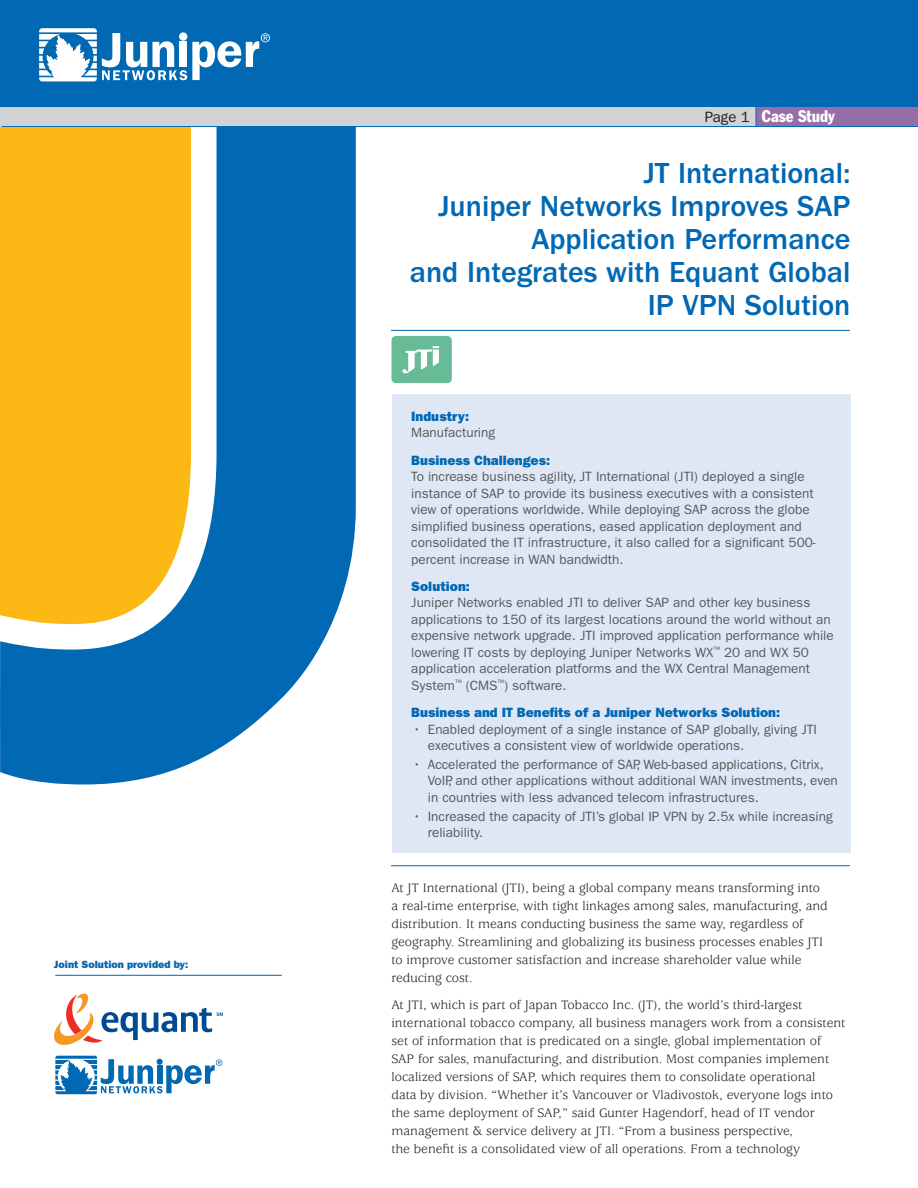
<style>
.page{position:relative;width:918px;height:1188px;background:#fff}
.page>*{position:absolute;margin:0;border:0;box-sizing:border-box;transform-origin:0 0}
.t1{font:500 30px/33px "Franklin Gothic";color:#0168b3;text-align:right}
.t2{font:condensed 16.5px "Franklin Gothic";color:#fff}
.t3{font:15px "Franklin Gothic";color:#231f20}
.Overview_text{font:13.5px/16.5px "Franklin Gothic";color:#57585a}
.BodyText{font:13.5px/18px "Usherwood";color:#231f20}
.Heads{font:800 13.5px "Franklin Gothic";color:#0168b3}
.Heads-2{font:800 10.5px "Franklin Gothic";color:#0168b3}
</style>
<div class="page">
<svg style="left:0;top:126px;width:356px;height:659px;background:#879c7f"></svg>
<div style="left:0;top:97px;width:918px;height:29px;background:#d1d2d4"></div>
<div style="left:756px;top:107px;width:162px;height:19px;background:#966ea7"></div>
<div style="left:0;top:0;width:918px;height:107px;background:#0168b3"></div>
<svg style="left:39px;top:28px;width:231px;height:53px"></svg>
<svg style="left:756px;top:107px;width:1px;height:19px"></svg>
<hr style="left:2px;top:126px;width:916px;height:1px;background:#0168b3">
<hr style="left:391px;top:330px;width:459px;height:1px;background:#0168b3">
<div style="left:392px;top:394px;width:459px;height:459px;background:#e0e7f4"></div>
<hr style="left:391px;top:865px;width:459px;height:1px;background:#0168b3">
<svg style="left:55px;top:1056px;width:167px;height:38px"></svg>
<hr style="left:55px;top:975px;width:227px;height:1px;background:#0168b3">
<svg style="left:54px;top:994px;width:169px;height:51px"></svg>
<div style="left:391px;top:336px;width:61px;height:47px;background:#67bb97;border-radius:4px"></div>
<svg style="left:402px;top:346px;width:37px;height:28px"></svg>
<p class="Heads-2" style="left:54px;top:958px;width:136px">Joint Solution provided by:</p>
<p class="t3" style="left:705px;top:108px;width:47px">Page 1</p>
<p class="t2" style="left:762px;top:106px;width:75px">Case Study</p>
<p class="t1" style="left:644px;top:156px;width:208px">JT International:</p>
<p class="t1" style="left:439px;top:189px;width:413px">Juniper Networks Improves SAP<br>Application Performance</p>
<p class="t1" style="left:410px;top:255px;width:442px">and Integrates with Equant Global<br>IP VPN Solution</p>
<p class="Heads" style="left:411px;top:408px;width:59px">Industry:</p>
<p class="Overview_text" style="left:411px;top:425px;width:85px">Manufacturing</p>
<p class="Heads" style="left:411px;top:452px;width:140px">Business Challenges:</p>
<p class="Overview_text" style="left:411px;top:468px;width:406px">To increase business agility, JT International (JTI) deployed a single instance of SAP to provide its business executives with a consistent view of operations worldwide. While deploying SAP across the globe simplified business operations, eased application deployment and consolidated the IT infrastructure, it also called for a significant 500-</p>
<p class="Overview_text" style="left:411px;top:551px;width:214px">percent increase in WAN bandwidth.</p>
<p class="Heads" style="left:411px;top:578px;width:60px">Solution:</p>
<p class="Overview_text" style="left:411px;top:595px;width:424px">Juniper Networks enabled JTI to deliver SAP and other key business applications to 150 of its largest locations around the world without an expensive network upgrade. JTI improved application performance while</p>
<p class="Overview_text" style="left:411px;top:644px;width:400px;text-align:justify">lowering IT costs by deploying Juniper Networks WX<sup>™</sup> 20 and WX 50 application acceleration platforms and the WX Central Management System<sup>™</sup> (CMS<sup>™</sup>) software.</p>
<p class="Heads" style="left:411px;top:705px;width:370px">Business and IT Benefits of a Juniper Networks Solution:</p>
<p class="Overview_text" style="left:428px;top:721px;width:391px;text-indent:-15px">• Enabled deployment of a single instance of SAP globally, giving JTI executives a consistent view of worldwide operations.</p>
<p class="Overview_text" style="left:428px;top:756px;width:412px;text-indent:-15px">• Accelerated the performance of SAP, Web-based applications, Citrix,<br>VoIP, and other applications without additional WAN investments, even in countries with less advanced telecom infrastructures.</p>
<p class="Overview_text" style="left:428px;top:808px;width:406px;text-indent:-15px">• Increased the capacity of JTI’s global IP VPN by 2.5x while increasing reliability.</p>
<p class="BodyText" style="left:391px;top:880px;width:438px">At JT International (JTI), being a global company means transforming into a real-time enterprise, with tight linkages among sales, manufacturing, and distribution. It means conducting business the same way, regardless of geography. Streamlining and globalizing its business processes enables JTI to improve customer satisfaction and increase shareholder value while reducing cost.</p>
<p class="BodyText" style="left:391px;top:996px;width:456px">At JTI, which is part of Japan Tobacco Inc. (JT), the world’s third-largest international tobacco company, all business managers work from a consistent set of information that is predicated on a single, global implementation of SAP for sales, manufacturing, and distribution. Most companies implement localized versions of SAP, which requires them to consolidate operational<br>data by division. “Whether it’s Vancouver or Vladivostok, everyone logs into the same deployment of SAP,” said Gunter Hagendorf, head of IT vendor management &amp; service delivery at JTI. “From a business perspective,<br>the benefit is a consolidated view of all operations. From a technology</p>
</div>
